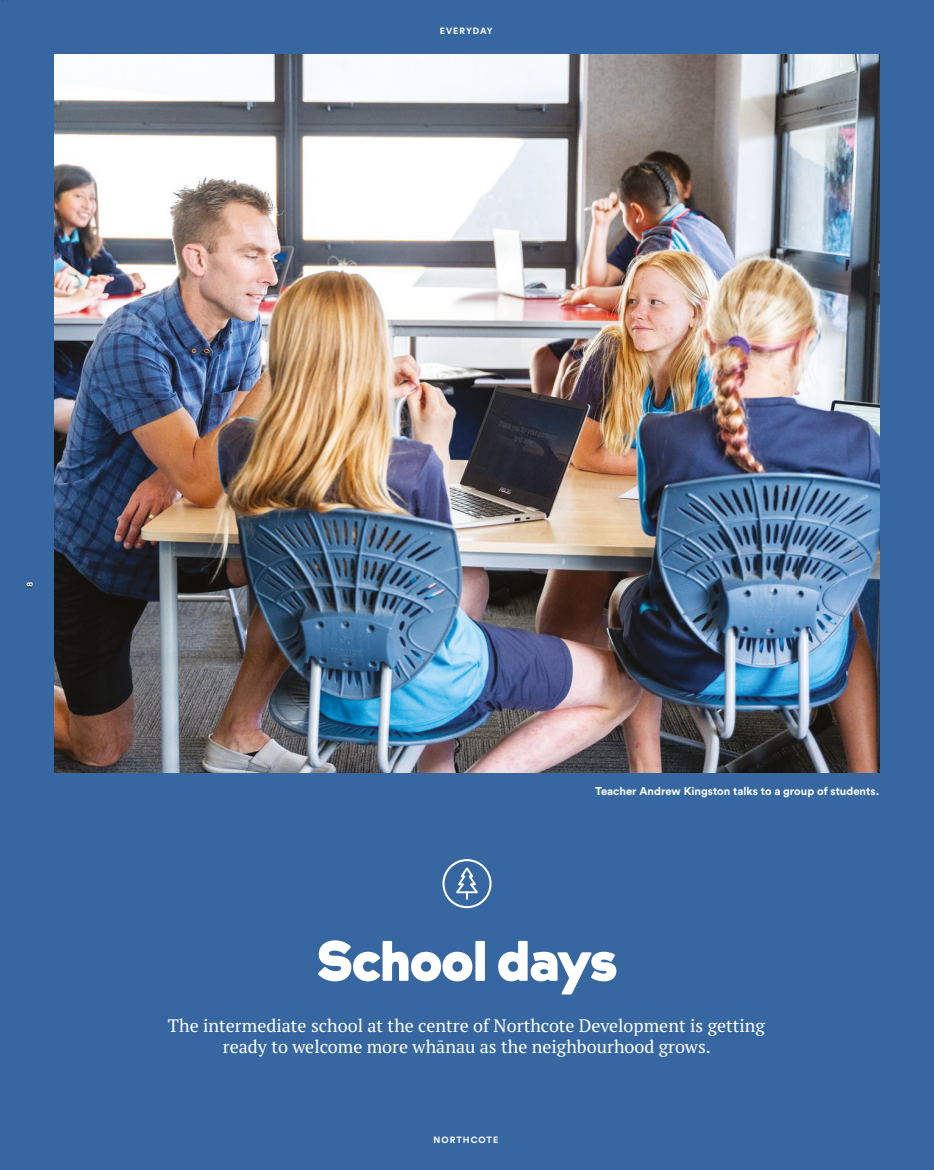
<style>
.page{position:relative;width:934px;height:1170px;background:#3767a0}
.page>*{position:absolute;margin:0;border:0;box-sizing:border-box;transform-origin:0 0}
.t1{font:57px "Krana Fat B";letter-spacing:-.01em;color:#fff}
.t2{font:18px/21px "PT Serif Pro";color:#fff;text-align:center}
.t3{font:700 11.25px "Circular Std";color:#fff}
.t4{font:700 9px "Circular Std";letter-spacing:.11em;color:#fff}
</style>
<div class="page">
<img style="left:54px;top:54px;width:826px;height:719px">
<div style="left:442px;top:859px;width:49px;height:49px;border:2px solid #fff;border-radius:50%"></div>
<svg style="left:453px;top:865px;width:28px;height:34px"></svg>
<p class="t4" style="left:440px;top:25px;width:54px">EVERYDAY</p>
<p class="t4" style="left:24px;top:587px;width:7px;rotate:-90deg">8</p>
<p class="t3" style="left:595px;top:784px;width:286px">Teacher Andrew Kingston talks to a group of students.</p>
<h1 class="t1" style="left:317px;top:923px;width:302px">School days</h1>
<p class="t2" style="left:168px;top:1014px;width:599px">The intermediate school at the centre of Northcote Development is getting ready to welcome more whānau as the neighbourhood grows.</p>
<p class="t4" style="left:434px;top:1133px;width:66px">NORTHCOTE</p>
</div>
